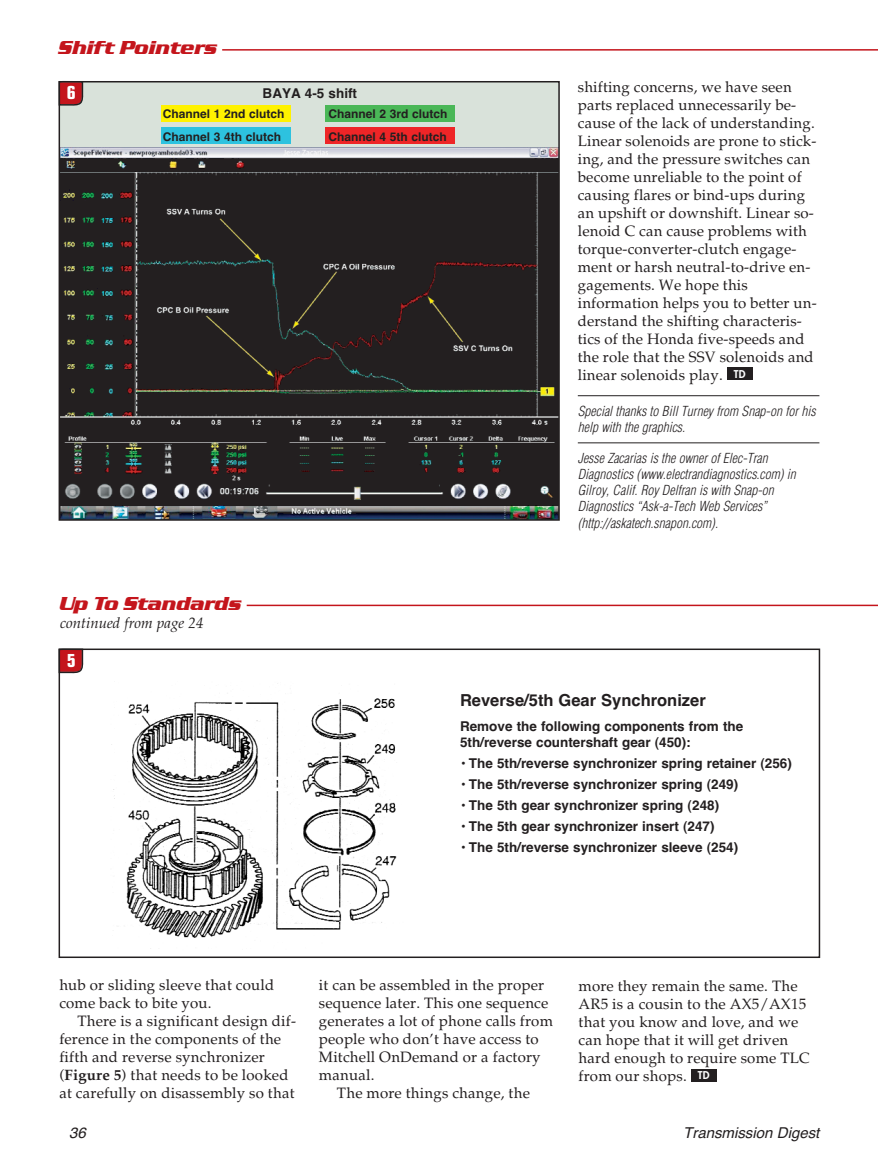
<style>
.page{position:relative;width:878px;height:1175px;background:#fff}
.page>*{position:absolute;margin:0;border:0;box-sizing:border-box;transform-origin:0 0}
.t1{font:italic 700 19.5px "Serpentine D";color:#c4151c}
.t2{font:700 condensed 18px "Eurostile";color:#fff}
.t3{font:700 16.5px "Helvetica";color:#231f20}
.t4{font:15px/18px "Palatino";letter-spacing:.01em;color:#231f20}
.t5{font:italic 15px "Helvetica";color:#231f20}
.t6{font:italic 15px "Palatino";color:#231f20}
.t7{font:700 13.5px/15.8px "Helvetica";color:#231f20}
.t8{font:italic 300 condensed 13.5px/16.2px "Helvetica";color:#231f20}
.t9{font:700 12px "Helvetica";color:#231f20}
.t10{font:800 10.5px "Futura";color:#fff}
.s1{font-weight:700}
.s2{font-family:"Futura";font-weight:800;font-size:10.5px;color:#fff}
</style>
<div class="page">
<img style="left:111px;top:683px;width:286px;height:266px">
<div style="left:59px;top:648px;width:761px;height:310px;border:2px solid #231f20"></div>
<svg style="left:59px;top:648px;width:25px;height:25px"></svg>
<div style="left:690px;top:1068px;width:26px;height:13px;background:#231f20"></div>
<hr style="left:247px;top:604px;width:631px;height:2px;background:#c4151c">
<hr style="left:222px;top:49px;width:656px;height:2px;background:#c4151c">
<hr style="left:577px;top:395px;width:242px;height:1px;background:#231f20">
<hr style="left:577px;top:442px;width:242px;height:1px;background:#231f20">
<div style="left:726px;top:368px;width:26px;height:12px;background:#231f20"></div>
<div style="left:59px;top:82px;width:500px;height:438px;background:#d9e2da"></div>
<img style="left:62px;top:148px;width:494px;height:370px">
<div style="left:59px;top:81px;width:500px;height:440px;border:2px solid #231f20"></div>
<svg style="left:59px;top:81px;width:25px;height:25px"></svg>
<div style="left:161px;top:105px;width:129px;height:16px;background:#fff200"></div>
<div style="left:161px;top:127px;width:129px;height:16px;background:#2dc2df"></div>
<div style="left:325px;top:105px;width:129px;height:16px;background:#4ab757"></div>
<div style="left:325px;top:127px;width:129px;height:16px;background:#ee2527"></div>
<h1 class="t1" style="left:59px;top:40px;width:160px">Shift Pointers</h1>
<p class="t2" style="left:67px;top:86px;width:10px">6</p>
<p class="t7" style="left:262px;top:87px;width:96px">BAYA 4-5 shift</p>
<p class="t9" style="left:163px;top:109px;width:123px">Channel 1 2nd clutch</p>
<p class="t9" style="left:328px;top:109px;width:121px">Channel 2 3rd clutch</p>
<p class="t9" style="left:163px;top:132px;width:120px">Channel 3 4th clutch</p>
<p class="t9" style="left:328px;top:132px;width:120px">Channel 4 5th clutch</p>
<p class="t4" style="left:577px;top:80px;width:240px">shifting concerns, we have seen parts replaced unnecessarily be&shy;cause of the lack of understanding.<br>Linear solenoids are prone to stick&shy;ing, and the pressure switches can become unreliable to the point of causing flares or bind-ups during an upshift or downshift. Linear so&shy;lenoid C can cause problems with torque-converter-clutch engage&shy;ment or harsh neutral-to-drive en&shy;gagements. We hope this information helps you to better un&shy;derstand the shifting characteris&shy;tics of the Honda five-speeds and the role that the SSV solenoids and linear solenoids play.</p>
<p class="t8" style="left:577px;top:403px;width:242px">Specialthanks to BillTurney from Snap-on forhis help with the graphics.</p>
<p class="t8" style="left:577px;top:451px;width:222px">Jesse Zacarias is the ownerofElec-Tran Diagnostics (www.electrandiagnostics.com)in Gilroy,Calif.Roy Delfran is with Snap-on Diagnostics “Ask-a-Tech Web Services” (http://askatech.snapon.com).</p>
<p class="t10" style="left:733px;top:369px;width:13px">TD</p>
<h1 class="t1" style="left:59px;top:595px;width:183px">Up To Standards</h1>
<p class="t6" style="left:60px;top:617px;width:145px">continued from page 24</p>
<p class="t2" style="left:67px;top:653px;width:10px">5</p>
<p class="t3" style="left:460px;top:694px;width:247px">Reverse/5th Gear Synchronizer</p>
<p class="t7" style="left:460px;top:720px;width:285px">Remove the following components from the<br>5th/reverse countershaft gear (450):</p>
<p class="t7" style="left:460px;top:757px;width:333px">• The 5th/reverse synchronizer spring retainer (256)</p>
<p class="t7" style="left:460px;top:778px;width:280px">• The 5th/reverse synchronizer spring (249)</p>
<p class="t7" style="left:460px;top:799px;width:260px">• The 5th gear synchronizer spring (248)</p>
<p class="t7" style="left:460px;top:820px;width:256px">• The 5th gear synchronizer insert (247)</p>
<p class="t7" style="left:460px;top:841px;width:280px">• The 5th/reverse synchronizer sleeve (254)</p>
<p class="t4" style="left:59px;top:977px;width:216px">hub or sliding sleeve that could come back to bite you.</p>
<p class="t4" style="left:59px;top:1013px;width:238px;text-indent:18px">There is a significant design dif&shy;ference in the components of the fifth and reverse synchronizer (<span class="s1">Figure 5</span>) that needs to be looked at carefully on disassembly so that</p>
<p class="t4" style="left:319px;top:977px;width:226px">it can be assembled in the proper</p>
<p class="t4" style="left:319px;top:995px;width:231px">sequence later. This one sequence</p>
<p class="t4" style="left:319px;top:1013px;width:235px">generates a lot of phone calls from</p>
<p class="t4" style="left:319px;top:1031px;width:221px">people who don’t have access to</p>
<p class="t4" style="left:319px;top:1049px;width:223px">Mitchell OnDemand or a factory</p>
<p class="t4" style="left:319px;top:1067px;width:57px">manual.</p>
<p class="t4" style="left:337px;top:1085px;width:194px">The more things change, the</p>
<p class="t4" style="left:578px;top:978px;width:233px">more they remain the same. The<br>AR5 is a cousin to the AX5/AX15 that you know and love, and we can hope that it will get driven hard enough to require some TLC from our shops. <span class="s2">TD</span></p>
<p class="t5" style="left:69px;top:1127px;width:21px">36</p>
<p class="t5" style="left:683px;top:1127px;width:141px">Transmission Digest</p>
</div>
